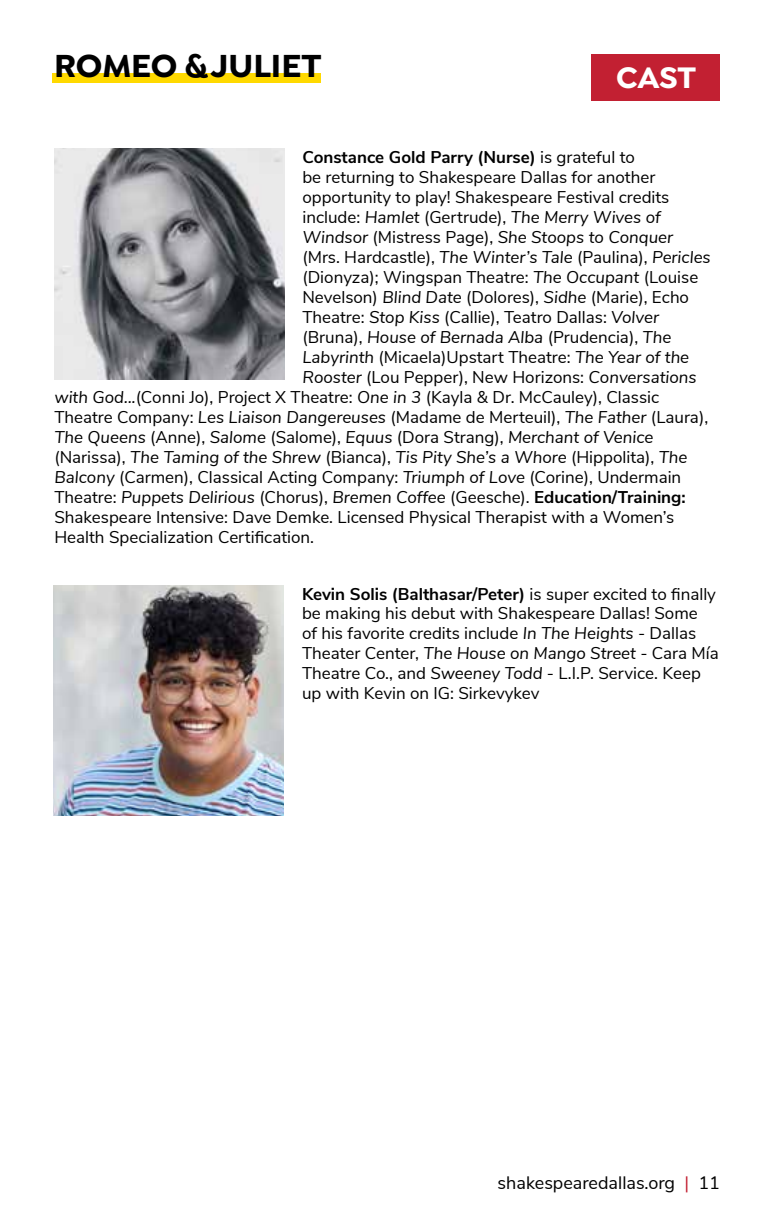
<style>
.page{position:relative;width:774px;height:1224px;background:#fff}
.page>*{position:absolute;margin:0;border:0;box-sizing:border-box;transform-origin:0 0}
.t1{font:700 34px "Isidora Sans";color:#000}
.t2{font:700 31.6px "Isidora Sans";color:#fff}
.t3{font:18px "Nunito Sans";color:#000}
.t4{font:17px/20px "Nunito Sans";color:#000}
.t5{font:italic 17px "Nunito Sans";color:#000}
.t6{font:700 17px "Nunito Sans";color:#000}
.s1{font-weight:400}
.s2{font-style:normal}
.s3{font-style:italic}
.s4{font-weight:700;font-style:normal}
.s5{font-weight:700}
.s6{color:#c22032}
</style>
<div class="page">
<div style="left:52px;top:74px;width:269px;height:9px;background:#ffd900"></div>
<div style="left:591px;top:55px;width:129px;height:46px;background:#c22032"></div>
<img style="left:54px;top:585px;width:230px;height:231px">
<img style="left:54px;top:149px;width:230px;height:230px">
<h1 class="t1" style="left:54px;top:45px;width:269px">ROMEO &amp; JULIET</h1>
<h2 class="t2" style="left:616px;top:58px;width:82px">CAST</h2>
<p class="t6" style="left:302px;top:145px;width:334px">Constance Gold Parry (Nurse) <span class="s1">is grateful to</span></p>
<p class="t4" style="left:302px;top:166px;width:354px">be returning to Shakespeare Dallas for another</p>
<p class="t4" style="left:302px;top:186px;width:369px">opportunity to play! Shakespeare Festival credits</p>
<p class="t5" style="left:302px;top:205px;width:360px"><span class="s2">include:</span> Hamlet <span class="s2">(Gertrude),</span> The Merry Wives of</p>
<p class="t5" style="left:302px;top:225px;width:372px">Windsor <span class="s2">(Mistress Page),</span> She Stoops to Conquer</p>
<p class="t4" style="left:302px;top:246px;width:410px">(Mrs. Hardcastle), <span class="s3">The Winter’s Tale</span> (Paulina), <span class="s3">Pericles</span></p>
<p class="t4" style="left:302px;top:266px;width:397px">(Dionyza); Wingspan Theatre: <span class="s3">The Occupant</span> (Louise</p>
<p class="t4" style="left:302px;top:286px;width:388px">Nevelson) <span class="s3">Blind Date</span> (Dolores), <span class="s3">Sidhe</span> (Marie), Echo</p>
<p class="t4" style="left:302px;top:306px;width:358px">Theatre: <span class="s3">Stop Kiss</span> (Callie), Teatro Dallas: <span class="s3">Volver</span></p>
<p class="t5" style="left:302px;top:325px;width:371px"><span class="s2">(Bruna),</span> House of Bernada Alba <span class="s2">(Prudencia),</span> The</p>
<p class="t4" style="left:302px;top:346px;width:388px"><span class="s3">Labyrinth</span> (Micaela)Upstart Theatre: <span class="s3">The Year of the</span></p>
<p class="t4" style="left:302px;top:366px;width:396px"><span class="s3">Rooster</span> (Lou Pepper), New Horizons: <span class="s3">Conversations</span></p>
<p class="t4" style="left:54px;top:386px;width:606px"><span class="s3">with God...</span>(Conni Jo), Project X Theatre: <span class="s3">One in 3</span> (Kayla &amp; Dr. McCauley), Classic</p>
<p class="t4" style="left:54px;top:406px;width:655px">Theatre Company: <span class="s3">Les Liaison Dangereuses</span> (Madame de Merteuil), <span class="s3">The Father</span> (Laura),</p>
<p class="t5" style="left:54px;top:425px;width:601px">The Queens <span class="s2">(Anne),</span> Salome <span class="s2">(Salome),</span> Equus <span class="s2">(Dora Strang),</span> Merchant of Venice</p>
<p class="t5" style="left:54px;top:445px;width:635px"><span class="s2">(Narissa),</span> The Taming of the Shrew <span class="s2">(Bianca),</span> Tis Pity She’s a Whore <span class="s2">(Hippolita),</span> The</p>
<p class="t4" style="left:54px;top:466px;width:628px"><span class="s3">Balcony</span> (Carmen), Classical Acting Company: <span class="s3">Triumph of Love</span> (Corine), Undermain</p>
<p class="t5" style="left:54px;top:485px;width:633px"><span class="s2">Theatre:</span> Puppets Delirious <span class="s2">(Chorus),</span> Bremen Coffee <span class="s2">(Geesche).</span> <span class="s4">Education/Training:</span></p>
<p class="t4" style="left:54px;top:506px;width:622px">Shakespeare Intensive: Dave Demke. Licensed Physical Therapist with a Women’s</p>
<p class="t4" style="left:54px;top:526px;width:261px">Health Specialization Certification.</p>
<p class="t4" style="left:302px;top:583px;width:418px"><span class="s5">Kevin Solis (Balthasar/Peter)</span> is super excited to finally be making his debut with Shakespeare Dallas! Some<br>of his favorite credits include <span class="s3">In The Heights</span> - Dallas Theater Center, <span class="s3">The House on Mango Street</span> - Cara Mía Theatre Co., and <span class="s3">Sweeney Todd</span> - L.I.P. Service. Keep up with Kevin on IG: Sirkevykev</p>
<p class="t3" style="left:498px;top:1170px;width:224px">shakespearedallas.org <span class="s6">|</span> 11</p>
</div>
